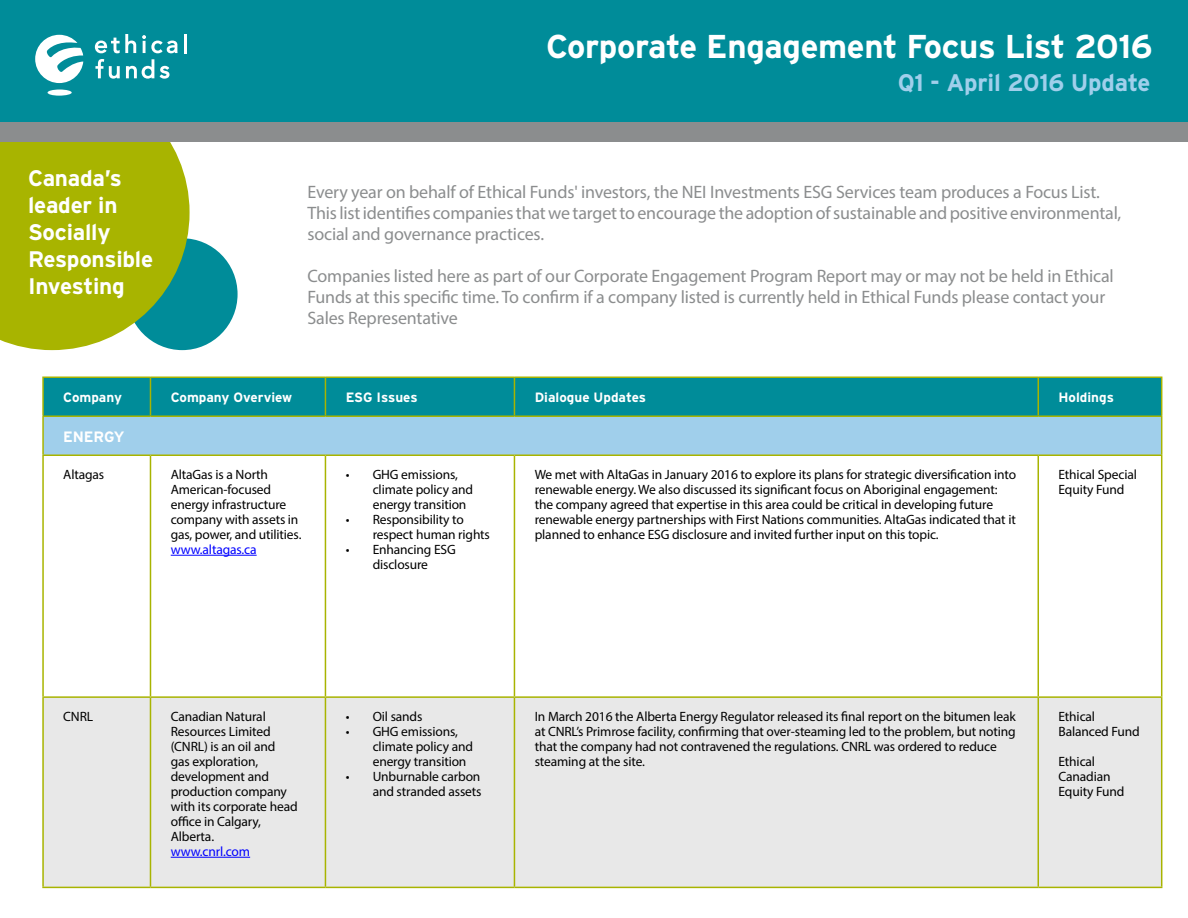
<style>
.page{position:relative;width:1188px;height:918px;background:#fff}
.page>*{position:absolute;margin:0;border:0;box-sizing:border-box;transform-origin:0 0}
.t1{font:700 33px "Interstate";letter-spacing:-.01em;color:#fff}
.t2{font:700 24px "Interstate";letter-spacing:-.01em;color:#a0cfeb}
.t3{font:700 22.5px/27px "Interstate";letter-spacing:-.01em;color:#fff}
.t4{font:18px/21px "Myriad Pro";letter-spacing:-.01em;color:#8b8d8e}
.t5{font:700 15px "Interstate";letter-spacing:-.01em;color:#fff}
.t6{font:13.5px/15px "Myriad Pro";letter-spacing:-.01em;color:#000}
.t7{font:700 13.5px "Interstate";color:#fff}
.t8{font:13.5px "Myriad Pro";letter-spacing:-.01em;color:#00f}
</style>
<div class="page">
<div style="left:127px;top:238px;width:111px;height:112px;background:#008c99;border-radius:50%"></div>
<svg style="left:0;top:141px;width:190px;height:209px;background:#9fb417"></svg>
<div style="left:0;top:0;width:1188px;height:122px;background:#008c99"></div>
<div style="left:0;top:122px;width:1188px;height:19px;background:#8b8d8e"></div>
<div style="left:48px;top:90px;width:24px;height:6px;background:#fff;border-radius:50%"></div>
<svg style="left:35px;top:35px;width:48px;height:48px"></svg>
<svg style="left:142px;top:35px;width:36px;height:18px"></svg>
<hr style="left:184px;top:34px;width:3px;height:19px;background:#fff">
<svg style="left:95px;top:59px;width:25px;height:20px"></svg>
<svg style="left:126px;top:59px;width:28px;height:20px"></svg>
<svg style="left:160px;top:66px;width:9px;height:13px"></svg>
<svg style="left:95px;top:34px;width:41px;height:19px"></svg>
<div style="left:44px;top:378px;width:1117px;height:37px;background:#008c99"></div>
<div style="left:43px;top:416px;width:1119px;height:39px;background:#a0cfeb"></div>
<div style="left:44px;top:698px;width:1117px;height:189px;background:#e8e8e8"></div>
<hr style="left:42px;top:376px;width:108px;height:2px;background:#a8b400">
<hr style="left:42px;top:378px;width:2px;height:37px;background:#a8b400">
<hr style="left:150px;top:376px;width:175px;height:2px;background:#a8b400">
<hr style="left:150px;top:378px;width:1px;height:37px;background:#a8b400">
<hr style="left:325px;top:376px;width:189px;height:2px;background:#a8b400">
<hr style="left:325px;top:378px;width:1px;height:37px;background:#a8b400">
<hr style="left:514px;top:376px;width:524px;height:2px;background:#a8b400">
<hr style="left:514px;top:378px;width:1px;height:37px;background:#a8b400">
<hr style="left:1038px;top:376px;width:124px;height:2px;background:#a8b400">
<hr style="left:1038px;top:378px;width:1px;height:37px;background:#a8b400">
<hr style="left:1161px;top:378px;width:1px;height:37px;background:#a8b400">
<hr style="left:42px;top:415px;width:108px;height:2px;background:#a8b400">
<hr style="left:42px;top:417px;width:2px;height:37px;background:#a8b400">
<hr style="left:150px;top:415px;width:175px;height:2px;background:#a8b400">
<hr style="left:325px;top:415px;width:189px;height:2px;background:#a8b400">
<hr style="left:514px;top:415px;width:524px;height:2px;background:#a8b400">
<hr style="left:1038px;top:415px;width:124px;height:2px;background:#a8b400">
<hr style="left:1161px;top:417px;width:1px;height:37px;background:#a8b400">
<hr style="left:42px;top:454px;width:108px;height:2px;background:#a8b400">
<hr style="left:42px;top:456px;width:2px;height:240px;background:#a8b400">
<hr style="left:150px;top:454px;width:175px;height:2px;background:#a8b400">
<hr style="left:150px;top:456px;width:1px;height:240px;background:#a8b400">
<hr style="left:325px;top:454px;width:189px;height:2px;background:#a8b400">
<hr style="left:325px;top:456px;width:1px;height:240px;background:#a8b400">
<hr style="left:514px;top:454px;width:524px;height:2px;background:#a8b400">
<hr style="left:514px;top:456px;width:1px;height:240px;background:#a8b400">
<hr style="left:1038px;top:454px;width:124px;height:2px;background:#a8b400">
<hr style="left:1038px;top:456px;width:1px;height:240px;background:#a8b400">
<hr style="left:1161px;top:456px;width:1px;height:240px;background:#a8b400">
<hr style="left:42px;top:696px;width:108px;height:2px;background:#a8b400">
<hr style="left:42px;top:698px;width:2px;height:189px;background:#a8b400">
<hr style="left:150px;top:696px;width:175px;height:2px;background:#a8b400">
<hr style="left:150px;top:698px;width:1px;height:189px;background:#a8b400">
<hr style="left:325px;top:696px;width:189px;height:2px;background:#a8b400">
<hr style="left:325px;top:698px;width:1px;height:189px;background:#a8b400">
<hr style="left:514px;top:696px;width:524px;height:2px;background:#a8b400">
<hr style="left:514px;top:698px;width:1px;height:189px;background:#a8b400">
<hr style="left:1038px;top:696px;width:124px;height:2px;background:#a8b400">
<hr style="left:1038px;top:698px;width:1px;height:189px;background:#a8b400">
<hr style="left:1161px;top:698px;width:1px;height:189px;background:#a8b400">
<hr style="left:42px;top:887px;width:108px;height:1px;background:#a8b400">
<hr style="left:150px;top:887px;width:175px;height:1px;background:#a8b400">
<hr style="left:325px;top:887px;width:189px;height:1px;background:#a8b400">
<hr style="left:514px;top:887px;width:524px;height:1px;background:#a8b400">
<hr style="left:1038px;top:887px;width:124px;height:1px;background:#a8b400">
<hr style="left:171px;top:555px;width:86px;height:1px;background:#00f">
<hr style="left:171px;top:857px;width:79px;height:1px;background:#00f">
<h3 class="t3" style="left:28px;top:165px;width:126px">Canada’s leader in<br>Socially<br>Responsible<br>Investing</h3>
<h1 class="t1" style="left:546px;top:26px;width:608px">Corporate Engagement Focus List 2016</h1>
<h2 class="t2" style="left:898px;top:68px;width:254px">Q1 - April 2016 Update</h2>
<p class="t4" style="left:308px;top:181px;width:815px">Every year on behalf of Ethical Funds' investors, the NEI Investments ESG Services team produces a Focus List.<br>This list identifies companies that we target to encourage the adoption of sustainable and positive environmental, social and governance practices.</p>
<p class="t4" style="left:308px;top:265px;width:808px">Companies listed here as part of our Corporate Engagement Program Report may or may not be held in Ethical<br>Funds at this specific time. To confirm if a company listed is currently held in Ethical Funds please contact your<br>Sales Representative</p>
<p class="t7" style="left:63px;top:389px;width:60px">Company</p>
<p class="t7" style="left:171px;top:389px;width:123px">Company Overview</p>
<p class="t7" style="left:346px;top:389px;width:73px">ESG Issues</p>
<p class="t7" style="left:535px;top:389px;width:113px">Dialogue Updates</p>
<p class="t7" style="left:1059px;top:389px;width:57px">Holdings</p>
<p class="t5" style="left:63px;top:427px;width:63px">ENERGY</p>
<p class="t6" style="left:63px;top:467px;width:42px">Altagas</p>
<p class="t6" style="left:171px;top:467px;width:132px">AltaGas is a North<br>American-focused energy infrastructure company with assets in gas, power, and utilities.</p>
<p class="t8" style="left:171px;top:541px;width:87px">www.altagas.ca</p>
<p class="t6" style="left:535px;top:467px;width:483px">We met with AltaGas in January 2016 to explore its plans for strategic diversification into renewable energy. We also discussed its significant focus on Aboriginal engagement: the company agreed that expertise in this area could be critical in developing future renewable energy partnerships with First Nations communities. AltaGas indicated that it planned to enhance ESG disclosure and invited further input on this topic.</p>
<p class="t6" style="left:1059px;top:467px;width:80px">Ethical Special<br>Equity Fund</p>
<p class="t6" style="left:373px;top:467px;width:102px;text-indent:-27px">• GHG emissions, climate policy and energy transition</p>
<p class="t6" style="left:373px;top:512px;width:119px;text-indent:-27px">• Responsibility to respect human rights</p>
<p class="t6" style="left:346px;top:542px;width:112px;text-align:center">• Enhancing ESG disclosure</p>
<p class="t6" style="left:63px;top:709px;width:31px">CNRL</p>
<p class="t6" style="left:171px;top:709px;width:128px">Canadian Natural<br>Resources Limited (CNRL) is an oil and gas exploration, development and production company with its corporate head office in Calgary,<br>Alberta.</p>
<p class="t8" style="left:171px;top:843px;width:81px">www.cnrl.com</p>
<p class="t6" style="left:346px;top:709px;width:78px">• Oil sands</p>
<p class="t6" style="left:373px;top:724px;width:102px;text-indent:-27px">• GHG emissions, climate policy and energy transition</p>
<p class="t6" style="left:346px;top:769px;width:137px;text-align:right">• Unburnable carbon and stranded assets</p>
<p class="t6" style="left:535px;top:708px;width:483px">In March 2016 the Alberta Energy Regulator released its final report on the bitumen leak at CNRL’s Primrose facility, confirming that over-steaming led to the problem, but noting that the company had not contravened the regulations. CNRL was ordered to reduce steaming at the site.</p>
<p class="t6" style="left:1059px;top:708px;width:83px">Ethical<br>Balanced Fund</p>
<p class="t6" style="left:1059px;top:753px;width:67px">Ethical<br>Canadian<br>Equity Fund</p>
</div>
